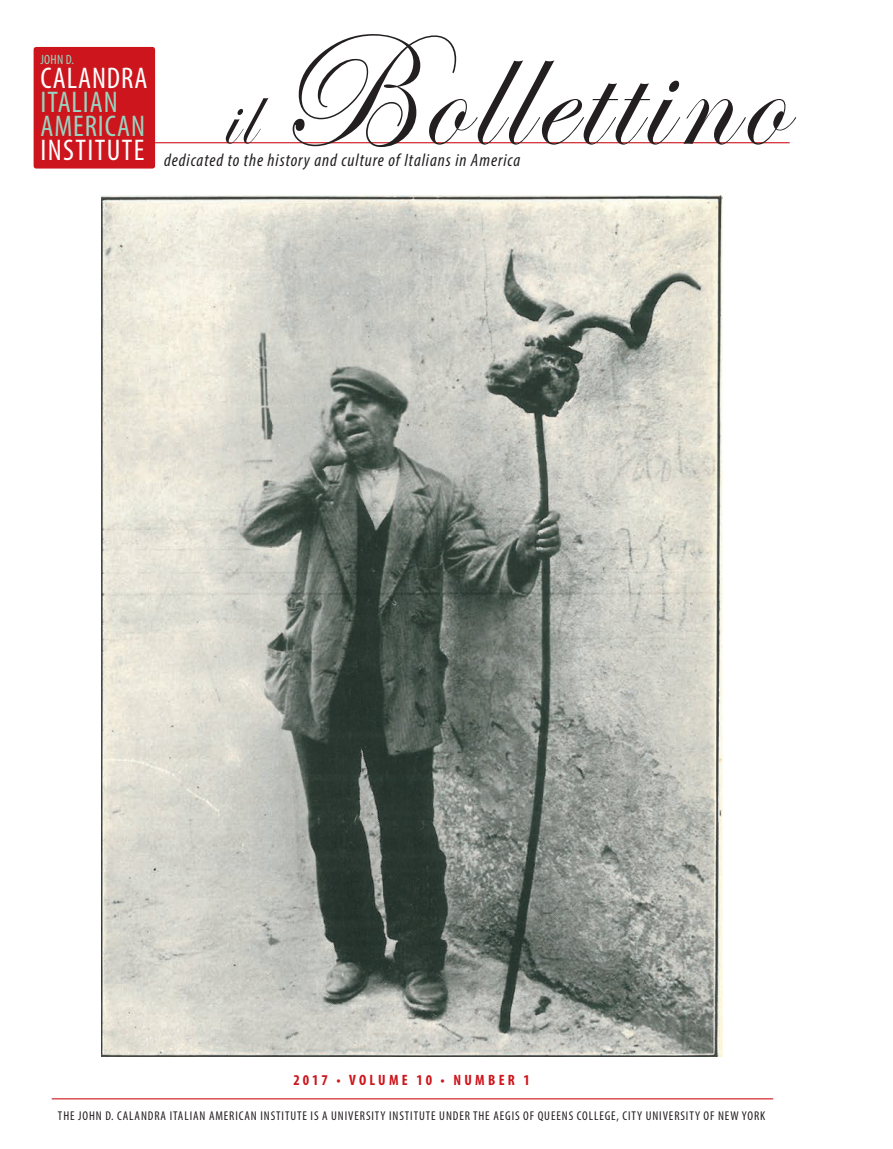
<style>
.page{position:relative;width:893px;height:1149px;background:#fff}
.page>*{position:absolute;margin:0;border:0;box-sizing:border-box;transform-origin:0 0}
.t1{font:165px "Edwardian Script ITC";letter-spacing:.05em;color:#231f20;scale:.9 1}
.t2{font:condensed 30px "Myriad Pro";letter-spacing:.045em;color:#fff}
.t3{font:condensed 30px/24px "Myriad Pro";letter-spacing:.03em;color:#98d4c0}
.t4{font:italic condensed 18px "Myriad Pro";letter-spacing:.05em;color:#231f20}
.t5{font:700 condensed 15px "Myriad Pro";letter-spacing:.22em;color:#cd151d}
.t6{font:condensed 13.5px "Myriad Pro";color:#98d4c0}
.t7{font:condensed 12.75px "Myriad Pro";letter-spacing:.07em;color:#231f20}
.s1{font-size:90px}
</style>
<div class="page">
<hr style="left:155px;top:142px;width:635px;height:1px;background:#cd151d">
<div style="left:34px;top:47px;width:121px;height:121px;background:#cd151d;border-radius:3px"></div>
<hr style="left:52px;top:1097px;width:721px;height:1px;background:#cd151d">
<img style="left:101px;top:195px;width:621px;height:861px">
<p class="t6" style="left:40px;top:51px;width:35px">JOHN D.</p>
<h2 class="t2" style="left:41px;top:60px;width:108px">CALANDRA</h2>
<h2 class="t3" style="left:41px;top:90px;width:106px">ITALIAN<br>AMERICAN</h2>
<h2 class="t2" style="left:41px;top:132px;width:105px">INSTITUTE</h2>
<h1 class="t1" style="left:223px;top:2px;width:624px"><span class="s1">il</span> Bollettino</h1>
<h3 class="t4" style="left:164px;top:149px;width:358px">dedicated to the history and culture of Italians in America</h3>
<p class="t5" style="left:293px;top:1069px;width:238px">2017 • VOLUME 10 • NUMBER 1</p>
<p class="t7" style="left:58px;top:1107px;width:709px">THE JOHN D. CALANDRA ITALIAN AMERICAN INSTITUTE IS A UNIVERSITY INSTITUTE UNDER THE AEGIS OF QUEENS COLLEGE, CITY UNIVERSITY OF NEW YORK</p>
</div>
